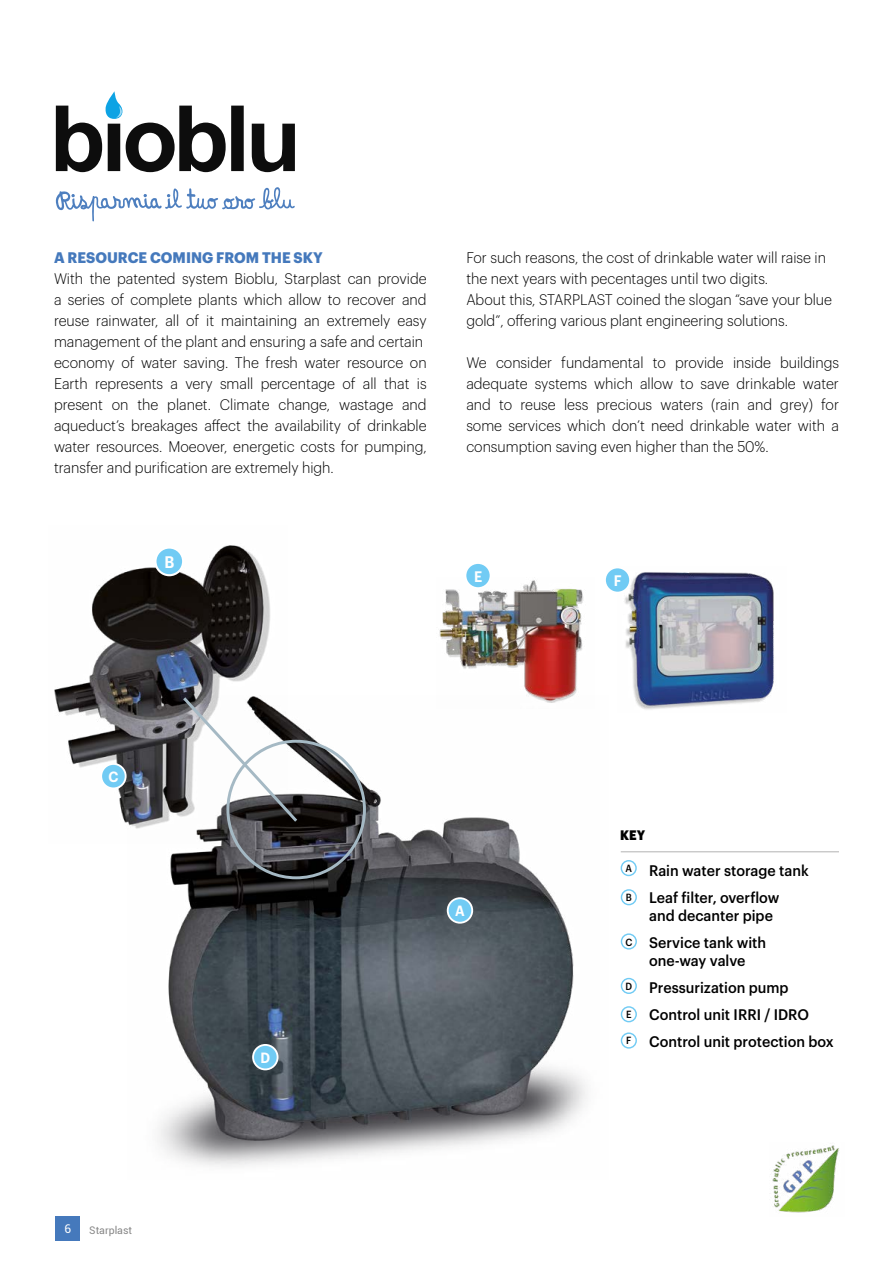
<style>
.page{position:relative;width:893px;height:1263px;background:#fff}
.page>*{position:absolute;margin:0;border:0;box-sizing:border-box;transform-origin:0 0}
.t1{font:600 16.35px "Graphik";color:#fff;scale:.92 1}
.t2{font:300 15px/21px "Graphik";color:#000;scale:.95 1}
.t3{font:500 15px/27px "Graphik";color:#000;scale:.95 1}
.t4{font:700 15px "Graphik";color:#4579bc;scale:.95 1}
.t5{font:600 15px "Graphik";color:#fff;scale:.92 1}
.t6{font:600 14.55px "Graphik";color:#fff;scale:.92 1}
.t7{font:900 13.5px "Graphik";color:#000;scale:.9 1}
.t8{font:12px "Roboto";color:#fff}
.t9{font:10.5px "Roboto";color:#878787}
.t10{font:500 10.2px "Graphik";color:#000;scale:.92 1}
</style>
<div class="page">
<div style="left:55px;top:1216px;width:25px;height:25px;background:#4579bc"></div>
<img style="left:54px;top:545px;width:216px;height:278px">
<img style="left:128px;top:695px;width:459px;height:472px">
<svg style="left:180px;top:694px;width:120px;height:131px"></svg>
<div style="left:448px;top:898px;width:24px;height:25px;background:#71cbf4;border-radius:50%"></div>
<div style="left:447px;top:897px;width:26px;height:27px;border:2px solid #fff;border-radius:50%"></div>
<div style="left:253px;top:1045px;width:25px;height:24px;background:#71cbf4;border-radius:50%"></div>
<div style="left:252px;top:1044px;width:27px;height:26px;border:2px solid #fff;border-radius:50%"></div>
<div style="left:101px;top:764px;width:25px;height:24px;background:#71cbf4;border-radius:50%"></div>
<div style="left:100px;top:763px;width:27px;height:26px;border:2px solid #fff;border-radius:50%"></div>
<div style="left:155px;top:547px;width:28px;height:28px;background:#71cbf4;border-radius:50%"></div>
<div style="left:154px;top:546px;width:30px;height:30px;border:2px solid #fff;border-radius:50%"></div>
<img style="left:436px;top:580px;width:151px;height:129px">
<div style="left:465px;top:563px;width:26px;height:25px;background:#71cbf4;border-radius:50%"></div>
<div style="left:464px;top:562px;width:28px;height:27px;border:2px solid #fff;border-radius:50%"></div>
<img style="left:624px;top:572px;width:150px;height:138px">
<div style="left:605px;top:567px;width:25px;height:26px;background:#71cbf4;border-radius:50%"></div>
<div style="left:604px;top:566px;width:27px;height:28px;border:2px solid #fff;border-radius:50%"></div>
<img style="left:772px;top:1145px;width:67px;height:68px">
<hr style="left:621px;top:851px;width:218px;height:1px;background:#b3b2b2">
<svg style="left:56px;top:91px;width:239px;height:81px"></svg>
<svg style="left:55px;top:187px;width:240px;height:34px"></svg>
<div style="left:621px;top:860px;width:16px;height:16px;border:1px solid #71cbf4;border-radius:50%"></div>
<div style="left:621px;top:889px;width:16px;height:16px;border:1px solid #71cbf4;border-radius:50%"></div>
<div style="left:621px;top:933px;width:16px;height:16px;border:1px solid #71cbf4;border-radius:50%"></div>
<svg style="left:621px;top:978px;width:15px;height:15px"></svg>
<div style="left:621px;top:978px;width:16px;height:16px;border:1px solid #71cbf4;border-radius:50%"></div>
<div style="left:621px;top:1006px;width:16px;height:16px;border:1px solid #71cbf4;border-radius:50%"></div>
<div style="left:621px;top:1032px;width:16px;height:16px;border:1px solid #71cbf4;border-radius:50%"></div>
<p class="t4" style="left:54px;top:246px;width:284px">A RESOURCE COMING FROM THE SKY</p>
<p class="t2" style="left:54px;top:267px;width:394px">With the patented system Bioblu, Starplast can provide a series of complete plants which allow to recover and reuse rainwater, all of it maintaining an extremely easy management of the plant and ensuring a safe and certain economy of water saving. The fresh water resource on Earth represents a very small percentage of all that is present on the planet. Climate change, wastage and aqueduct’s breakages affect the availability of drinkable water resources. Moeover, energetic costs for pumping, transfer and purification are extremely high.</p>
<p class="t1" style="left:165px;top:550px;width:12px">B</p>
<p class="t2" style="left:466px;top:246px;width:386px">For such reasons, the cost of drinkable water will raise in the next years with pecentages until two digits.<br>About this, STARPLAST coined the slogan “save your blue gold”, offering various plant engineering solutions.</p>
<p class="t2" style="left:466px;top:351px;width:394px;text-align:justify">We consider fundamental to provide inside buildings adequate systems which allow to save drinkable water and to reuse less precious waters (rain and grey) for some services which don’t need drinkable water with a consumption saving even higher than the 50%.</p>
<p class="t5" style="left:474px;top:565px;width:10px">E</p>
<p class="t5" style="left:614px;top:569px;width:10px">F</p>
<p class="t6" style="left:109px;top:766px;width:12px">C</p>
<p class="t8" style="left:64px;top:1220px;width:8px">6</p>
<p class="t9" style="left:89px;top:1223px;width:44px">Starplast</p>
<p class="t6" style="left:261px;top:1047px;width:12px">D</p>
<p class="t6" style="left:455px;top:900px;width:12px">A</p>
<p class="t7" style="left:620px;top:824px;width:29px">KEY</p>
<p class="t10" style="left:625px;top:861px;width:9px">A</p>
<p class="t10" style="left:626px;top:890px;width:8px">B</p>
<p class="t10" style="left:625px;top:934px;width:9px">C</p>
<p class="t10" style="left:625px;top:979px;width:9px">D</p>
<p class="t10" style="left:626px;top:1006px;width:7px">E</p>
<p class="t10" style="left:626px;top:1032px;width:7px">F</p>
<p class="t3" style="left:649px;top:855px;width:170px">Rain water storage tank<br>Leaf filter, overflow</p>
<p class="t3" style="left:649px;top:900px;width:132px">and decanter pipe<br>Service tank with</p>
<p class="t3" style="left:649px;top:945px;width:196px">one-way valve<br>Pressurization pump<br>Control unit IRRI / IDRO<br>Control unit protection box</p>
</div>
